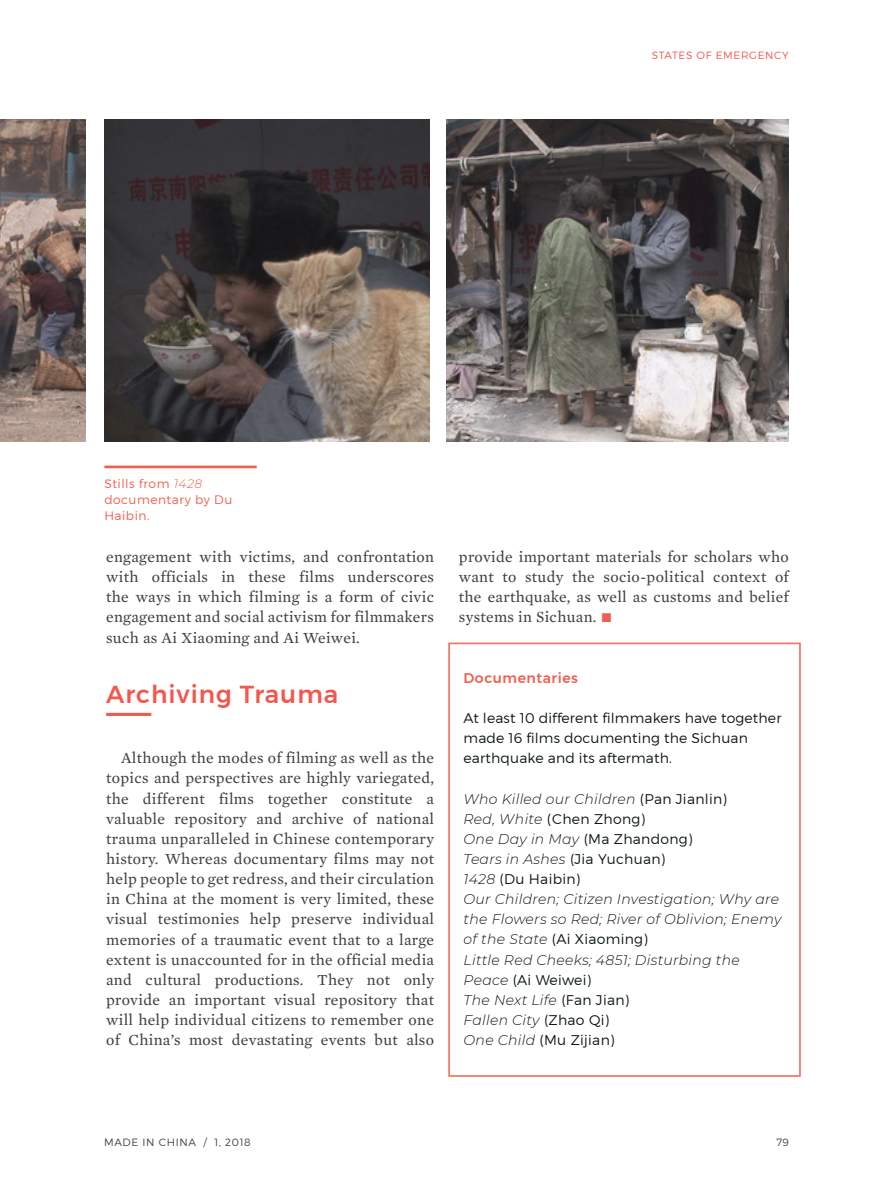
<style>
.page{position:relative;width:893px;height:1191px;background:#fff}
.page>*{position:absolute;margin:0;border:0;box-sizing:border-box;transform-origin:0 0}
.t1{font:500 24.5px "Montserrat";letter-spacing:.04em;color:#f1584e}
.t2{font:15.75px/20.1px "Mercury Text G2 Roman";letter-spacing:.02em;color:#414042;text-align:justify}
.t3{font:italic 300 14px/20.1px "Montserrat";letter-spacing:.02em;color:#0c1714}
.t4{font:300 14px/20.1px "Montserrat";letter-spacing:.01em;color:#0c1714}
.t5{font:500 14px "Montserrat";letter-spacing:.04em;color:#f15d4f}
.t6{font:300 12.25px/15.8px "Montserrat";letter-spacing:.04em;color:#f15d4f}
.t7{font:300 10.5px "Montserrat";letter-spacing:.06em;color:#414042}
.t8{font:300 10.5px "Montserrat";letter-spacing:.06em;color:#f1584e}
.s1{font-style:italic}
.s2{font-family:"Times New Roman";font-size:19.25px;color:#f15d4f}
.s3{font-style:normal}
</style>
<div class="page">
<div style="left:448px;top:642px;width:353px;height:434px;border:2px solid #f37866"></div>
<hr style="left:106px;top:713px;width:45px;height:3px;background:#f1584e">
<img style="left:104px;top:119px;width:325px;height:322px">
<img style="left:446px;top:119px;width:343px;height:322px">
<img style="left:0;top:119px;width:86px;height:322px">
<hr style="left:104px;top:465px;width:153px;height:3px;background:#f15d4f">
<p class="t8" style="left:652px;top:49px;width:139px">STATES OF EMERGENCY</p>
<p class="t6" style="left:104px;top:475px;width:129px">Stills from <span class="s1">1428 </span>documentary by Du<br>Haibin.</p>
<p class="t2" style="left:106px;top:547px;width:329px">engagement with victims, and confrontation with officials in these films underscores the ways in which filming is a form of civic engagement and social activism for filmmakers such as Ai Xiaoming and Ai Weiwei.</p>
<h1 class="t1" style="left:106px;top:675px;width:234px">Archiving Trauma</h1>
<p class="t2" style="left:106px;top:748px;width:329px;text-indent:15px">Although the modes of filming as well as the topics and perspectives are highly variegated, the different films together constitute a valuable repository and archive of national trauma unparalleled in Chinese contemporary history. Whereas documentary films may not help people to get redress, and their circulation in China at the moment is very limited, these visual testimonies help preserve individual memories of a traumatic event that to a large extent is unaccounted for in the official media and cultural productions. They not only provide an important visual repository that will help individual citizens to remember one of China’s most devastating events but also</p>
<p class="t2" style="left:459px;top:547px;width:331px">provide important materials for scholars who want to study the socio-political context of the earthquake, as well as customs and belief systems in Sichuan. <span class="s2">■</span></p>
<p class="t5" style="left:464px;top:667px;width:116px">Documentaries</p>
<p class="t4" style="left:464px;top:708px;width:319px">At least 10 different filmmakers have together made 16 films documenting the Sichuan earthquake and its aftermath.</p>
<p class="t3" style="left:464px;top:788px;width:319px">Who Killed our Children <span class="s3">(Pan Jianlin)<br></span>Red, White <span class="s3">(Chen Zhong)<br></span>One Day in May <span class="s3">(Ma Zhandong)<br></span>Tears in Ashes <span class="s3">(Jia Yuchuan)<br></span>1428 <span class="s3">(Du Haibin)<br></span>Our Children; Citizen Investigation; Why are the Flowers so Red; River of Oblivion; Enemy of the State <span class="s3">(Ai Xiaoming)<br></span>Little Red Cheeks; 4851; Disturbing the<br>Peace <span class="s3">(Ai Weiwei)<br></span>The Next Life <span class="s3">(Fan Jian)<br></span>Fallen City <span class="s3">(Zhao Qi)<br></span>One Child <span class="s3">(Mu Zijian)</span></p>
<p class="t7" style="left:104px;top:1135px;width:148px">MADE IN CHINA / 1, 2018</p>
<p class="t7" style="left:777px;top:1135px;width:14px">79</p>
</div>
